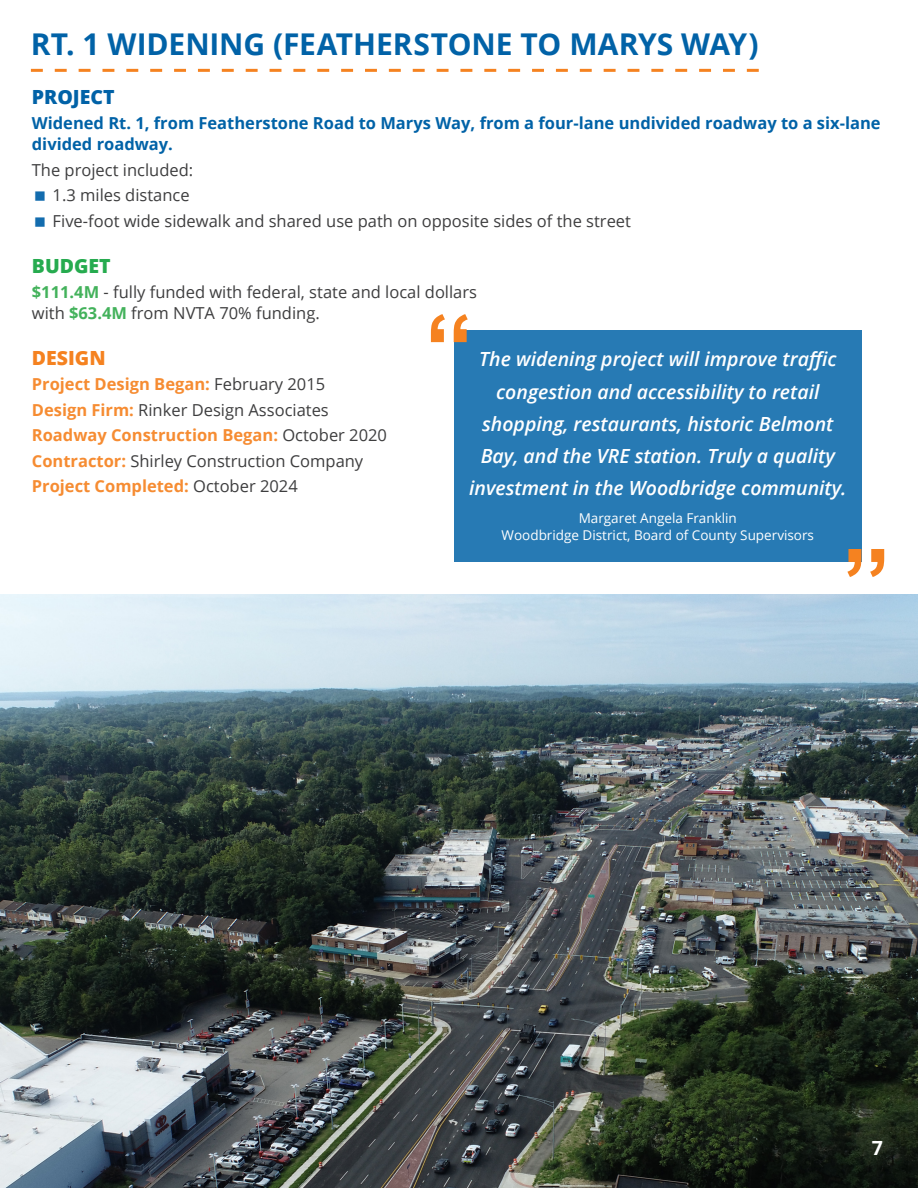
<style>
.page{position:relative;width:918px;height:1188px;background:#fff}
.page>*{position:absolute;margin:0;border:0;box-sizing:border-box;transform-origin:0 0}
.t1{font:700 94.5px "Arial";color:#f58220}
._1-New_Project_Header{font:700 30px "Open Sans";letter-spacing:-.005em;color:#0162a7}
.t2{font:italic 600 19.5px/32.2px "Open Sans";color:#fff;text-align:center}
._1-Blue_Bold_Subhead{font:800 19.5px "Open Sans";color:#0162a7}
.Budget_Green_Bold{font:800 19.5px "Open Sans";color:#26ab4f}
.Orange_Bold_Project_TExt{font:800 19.5px "Open Sans";color:#f58220}
.Budget_Green_Bold-2{font:700 19.5px "Open Sans";color:#fff}
.Project_Text_New{font:16.5px/21px "Open Sans";color:#3e3e3f}
.Blue_Bold_Project_Text{font:700 16.5px/21px "Open Sans";color:#0162a7}
.Project_Text_New-2{font:700 16.5px "Open Sans";color:#f68c32}
.Project_Text{font:16.5px "Open Sans";color:#3e3e3f}
.Budget_Green_Bold-3{font:13.5px/16.5px "Open Sans";color:#fff;text-align:center}
.s1{font-weight:700;color:#43b25b}
.s2{font-weight:400;color:#3e3e3f}
.s3{font-weight:700;color:#f68c32}
</style>
<div class="page">
<img style="left:0;top:594px;width:918px;height:594px">
<svg style="left:31px;top:69px;width:728px;height:3px"></svg>
<div style="left:454px;top:330px;width:408px;height:232px;background:#277ab4"></div>
<p class="_1-New_Project_Header" style="left:31px;top:23px;width:729px">RT. 1 WIDENING (FEATHERSTONE TO MARYS WAY)</p>
<p class="_1-Blue_Bold_Subhead" style="left:32px;top:82px;width:84px">PROJECT</p>
<p class="Blue_Bold_Project_Text" style="left:32px;top:112px;width:850px">Widened Rt. 1, from Featherstone Road to Marys Way, from a four-lane undivided roadway to a six-lane divided roadway.</p>
<p class="Project_Text" style="left:32px;top:159px;width:163px">The project included:</p>
<p class="Project_Text" style="left:53px;top:184px;width:139px">1.3 miles distance</p>
<p class="Project_Text_New" style="left:53px;top:210px;width:580px">Five-foot wide sidewalk and shared use path on opposite sides of the street</p>
<p class="Budget_Green_Bold" style="left:32px;top:251px;width:80px">BUDGET</p>
<p class="Project_Text_New" style="left:32px;top:281px;width:447px"><span class="s1">$111.4M</span> - fully funded with federal, state and local dollars with <span class="s1">$63.4M</span> from NVTA 70% funding.</p>
<p class="Orange_Bold_Project_TExt" style="left:32px;top:343px;width:75px">DESIGN</p>
<p class="Project_Text_New-2" style="left:32px;top:373px;width:295px">Project Design Began: <span class="s2">February 2015</span></p>
<p class="Project_Text_New" style="left:32px;top:399px;width:298px"><span class="s3">Design Firm:</span> Rinker Design Associates</p>
<p class="Project_Text_New-2" style="left:32px;top:424px;width:357px">Roadway Construction Began: <span class="s2">October 2020</span></p>
<p class="Project_Text_New" style="left:32px;top:450px;width:333px"><span class="s3">Contractor:</span> Shirley Construction Company</p>
<p class="Project_Text_New-2" style="left:32px;top:475px;width:267px">Project Completed: <span class="s2">October 2024</span></p>
<p class="t1" style="left:424px;top:287px;width:51px">‘‘</p>
<p class="t2" style="left:469px;top:343px;width:379px">The widening project will improve traffic congestion and accessibility to retail shopping, restaurants, historic Belmont Bay, and the VRE station. Truly a quality investment in the Woodbridge community.</p>
<p class="Budget_Green_Bold-3" style="left:502px;top:510px;width:314px">Margaret Angela Franklin<br>Woodbridge District, Board of County Supervisors</p>
<p class="t1" style="left:891px;top:604px;width:51px;rotate:-180deg">‘‘</p>
<p class="Budget_Green_Bold-2" style="left:872px;top:1134px;width:13px">7</p>
</div>
